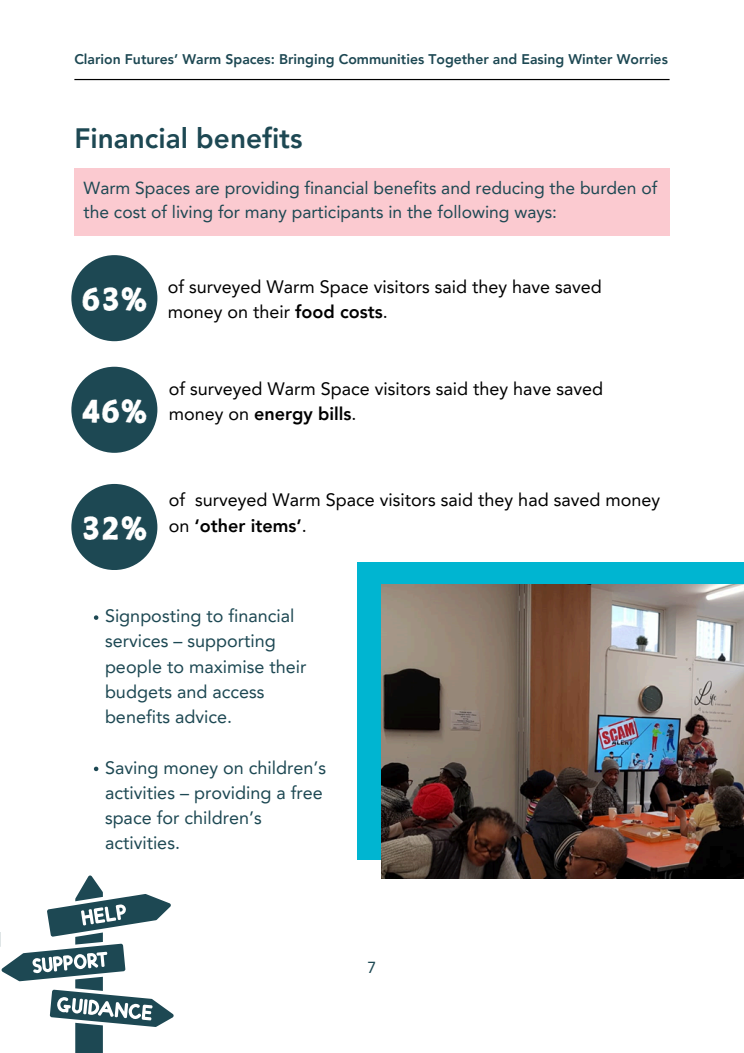
<style>
.page{position:relative;width:744px;height:1053px;background:#fff}
.page>*{position:absolute;margin:0;border:0;box-sizing:border-box;transform-origin:0 0}
.t1{font:31.48px "Canva Powerful Calligraphy";color:#fff}
.t2{font:800 28px "Avenir LT Pro";color:#1d4853}
.t3{font:18px/25.2px "Avenir LT Pro";color:#000}
.t4{font:18px/25.2px "Avenir LT Pro";color:#1d4853}
.t5{font:17.44px/24.4px "Avenir LT Pro";color:#1d4853}
.t6{font:16px "Avenir LT Pro";color:#1d4853}
.t7{font:800 14px "Avenir LT Pro";color:#1d4853}
.s1{font-weight:800}
</style>
<div class="page">
<div style="left:74px;top:168px;width:596px;height:67px;background:#fbcad0"></div>
<div style="left:71px;top:255px;width:86px;height:86px;background:#1d4853;border-radius:50%"></div>
<div style="left:71px;top:367px;width:86px;height:86px;background:#1d4853;border-radius:50%"></div>
<div style="left:71px;top:484px;width:86px;height:86px;background:#1d4853;border-radius:50%"></div>
<div style="left:357px;top:562px;width:387px;height:298px;background:#00b5d1"></div>
<svg style="left:0;top:875px;width:173px;height:177px"></svg>
<svg style="left:94px;top:615px;width:4px;height:5px"></svg>
<svg style="left:94px;top:766px;width:4px;height:5px"></svg>
<hr style="left:74px;top:79px;width:596px;height:1px;background:#000">
<img style="left:381px;top:584px;width:363px;height:294px">
<p class="t7" style="left:74px;top:54px;width:595px">Clarion Futures’ Warm Spaces: Bringing Communities Together and Easing Winter Worries</p>
<h3 class="t2" style="left:74px;top:126px;width:230px">Financial benefits</h3>
<h1 class="t5" style="left:84px;top:177px;width:575px">Warm Spaces are providing financial benefits and reducing the burden of the cost of living for many participants in the following ways:</h1>
<p class="t1" style="left:81px;top:282px;width:68px">63%</p>
<h3 class="t3" style="left:168px;top:275px;width:436px">of surveyed Warm Space visitors said they have saved money on their <span class="s1">food costs</span>.</h3>
<p class="t1" style="left:81px;top:394px;width:68px">46%</p>
<p class="t3" style="left:169px;top:378px;width:436px">of surveyed Warm Space visitors said they have saved money on <span class="s1">energy bills</span>.</p>
<h2 class="t1" style="left:81px;top:511px;width:68px">32%</h2>
<h1 class="t3" style="left:169px;top:489px;width:493px">of surveyed Warm Space visitors said they had saved money on <span class="s1">‘other items’</span>.</h1>
<h3 class="t4" style="left:105px;top:605px;width:203px">Signposting to financial services – supporting people to maximise their budgets and access benefits advice.</h3>
<h1 class="t4" style="left:105px;top:756px;width:223px">Saving money on children’s activities – providing a free space for children’s activities.</h1>
<h3 class="t6" style="left:368px;top:960px;width:10px">7</h3>
</div>
